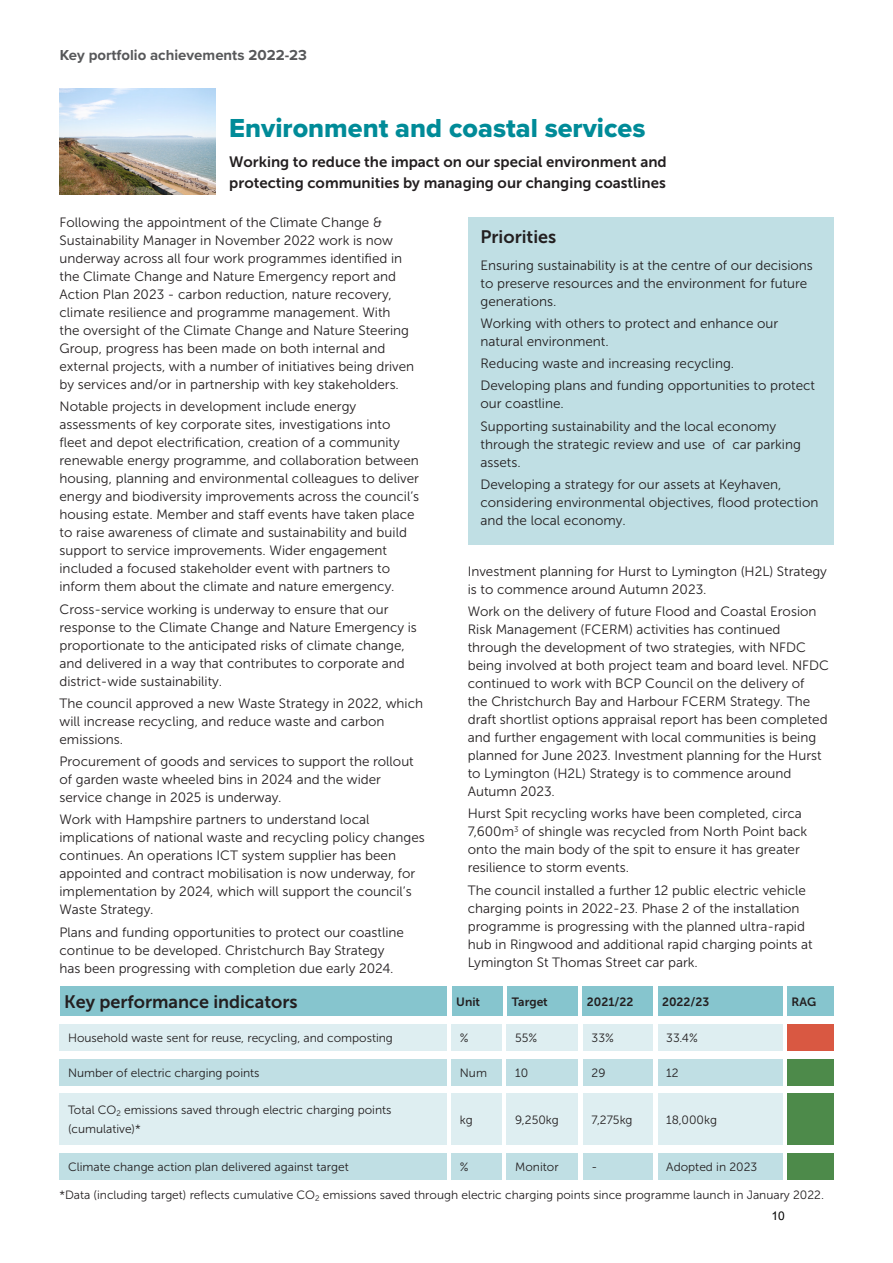
<style>
.page{position:relative;width:893px;height:1263px;background:#fff}
.page>*{position:absolute;margin:0;border:0;box-sizing:border-box;transform-origin:0 0}
.t1{font:27px "Proxima Nova Extrabld";color:#008b98}
.t2{font:18px "Museo Sans 700";color:#231f20}
.t3{font:15px/21px "Museo Sans 700";color:#231f20}
.t4{font:700 15px "Proxima Nova";color:#57585a}
.Body{font:13.5px/18px "Museo Sans 300";color:#231f20}
.Body-2{font:12px/18.3px "Museo Sans 300";color:#231f20}
.Level_one{font:12px "Museo Sans 300";color:#231f20}
.Body-3{font:12px "Museo Sans 700";color:#231f20}
.t5{font:12px "Arial";color:#000}
</style>
<div class="page">
<img style="left:60px;top:88px;width:155px;height:106px">
<div style="left:468px;top:217px;width:365px;height:327px;background:#c0dfe4"></div>
<div style="left:60px;top:986px;width:387px;height:30px;background:#86c5ce"></div>
<div style="left:60px;top:1024px;width:387px;height:27px;background:#deeef1"></div>
<div style="left:60px;top:1059px;width:387px;height:26px;background:#c0dfe4"></div>
<div style="left:60px;top:1153px;width:387px;height:26px;background:#c0dfe4"></div>
<div style="left:60px;top:1093px;width:387px;height:52px;background:#deeef1"></div>
<div style="left:452px;top:986px;width:50px;height:30px;background:#86c5ce"></div>
<div style="left:451px;top:1024px;width:51px;height:27px;background:#deeef1"></div>
<div style="left:451px;top:1059px;width:51px;height:26px;background:#c0dfe4"></div>
<div style="left:451px;top:1153px;width:51px;height:26px;background:#c0dfe4"></div>
<div style="left:451px;top:1093px;width:51px;height:52px;background:#deeef1"></div>
<div style="left:508px;top:986px;width:70px;height:30px;background:#86c5ce"></div>
<div style="left:507px;top:1024px;width:71px;height:27px;background:#deeef1"></div>
<div style="left:507px;top:1059px;width:71px;height:26px;background:#c0dfe4"></div>
<div style="left:507px;top:1153px;width:71px;height:26px;background:#c0dfe4"></div>
<div style="left:507px;top:1093px;width:71px;height:52px;background:#deeef1"></div>
<div style="left:583px;top:986px;width:70px;height:30px;background:#86c5ce"></div>
<div style="left:583px;top:1024px;width:70px;height:27px;background:#deeef1"></div>
<div style="left:583px;top:1059px;width:70px;height:26px;background:#c0dfe4"></div>
<div style="left:583px;top:1153px;width:70px;height:26px;background:#c0dfe4"></div>
<div style="left:583px;top:1093px;width:70px;height:52px;background:#deeef1"></div>
<div style="left:658px;top:986px;width:125px;height:30px;background:#86c5ce"></div>
<div style="left:658px;top:1024px;width:125px;height:27px;background:#deeef1"></div>
<div style="left:658px;top:1059px;width:125px;height:26px;background:#c0dfe4"></div>
<div style="left:658px;top:1153px;width:125px;height:26px;background:#c0dfe4"></div>
<div style="left:658px;top:1093px;width:125px;height:52px;background:#deeef1"></div>
<div style="left:787px;top:986px;width:46px;height:30px;background:#86c5ce"></div>
<div style="left:787px;top:1024px;width:46px;height:27px;background:#d95842"></div>
<div style="left:787px;top:1059px;width:46px;height:26px;background:#4d8a4a"></div>
<div style="left:787px;top:1153px;width:46px;height:26px;background:#4d8a4a"></div>
<div style="left:787px;top:1093px;width:46px;height:52px;background:#4d8a4a"></div>
<h2 class="t4" style="left:60px;top:43px;width:249px">Key portfolio achievements 2022-23</h2>
<h1 class="t1" style="left:229px;top:108px;width:418px">Environment and coastal services</h1>
<h3 class="t3" style="left:229px;top:152px;width:439px">Working to reduce the impact on our special environment and protecting communities by managing our changing coastlines</h3>
<p class="Body" style="left:60px;top:214px;width:356px">Following the appointment of the Climate Change &amp; Sustainability Manager in November 2022 work is now underway across all four work programmes identified in the Climate Change and Nature Emergency report and Action Plan 2023 - carbon reduction, nature recovery, climate resilience and programme management. With<br>the oversight of the Climate Change and Nature Steering Group, progress has been made on both internal and external projects, with a number of initiatives being driven by services and/or in partnership with key stakeholders.</p>
<p class="Body" style="left:60px;top:398px;width:361px">Notable projects in development include energy assessments of key corporate sites, investigations into fleet and depot electrification, creation of a community renewable energy programme, and collaboration between housing, planning and environmental colleagues to deliver energy and biodiversity improvements across the council’s housing estate. Member and staff events have taken place to raise awareness of climate and sustainability and build support to service improvements. Wider engagement included a focused stakeholder event with partners to inform them about the climate and nature emergency.</p>
<p class="Body" style="left:60px;top:600px;width:359px">Cross-service working is underway to ensure that our response to the Climate Change and Nature Emergency is proportionate to the anticipated risks of climate change, and delivered in a way that contributes to corporate and district-wide sustainability.</p>
<p class="Body" style="left:60px;top:694px;width:365px">The council approved a new Waste Strategy in 2022, which will increase recycling, and reduce waste and carbon emissions.</p>
<p class="Body" style="left:60px;top:752px;width:356px">Procurement of goods and services to support the rollout of garden waste wheeled bins in 2024 and the wider service change in 2025 is underway.</p>
<p class="Body" style="left:60px;top:811px;width:367px">Work with Hampshire partners to understand local implications of national waste and recycling policy changes continues. An operations ICT system supplier has been appointed and contract mobilisation is now underway, for implementation by 2024, which will support the council’s Waste Strategy.</p>
<p class="Body" style="left:60px;top:923px;width:346px">Plans and funding opportunities to protect our coastline continue to be developed. Christchurch Bay Strategy has been progressing with completion due early 2024.</p>
<h3 class="t2" style="left:64px;top:992px;width:235px">Key performance indicators</h3>
<p class="Body-2" style="left:68px;top:1029px;width:326px">Household waste sent for reuse, recycling, and composting</p>
<p class="Body-2" style="left:68px;top:1063px;width:193px">Number of electric charging points</p>
<p class="Body-2" style="left:68px;top:1101px;width:325px">Total CO<sub>2</sub> emissions saved through electric charging points (cumulative)*</p>
<p class="Body-2" style="left:68px;top:1158px;width:282px">Climate change action plan delivered against target</p>
<h3 class="t2" style="left:480px;top:227px;width:77px">Priorities</h3>
<p class="Body" style="left:480px;top:256px;width:334px">Ensuring sustainability is at the centre of our decisions to preserve resources and the environment for future generations.</p>
<p class="Body" style="left:480px;top:314px;width:299px">Working with others to protect and enhance our natural environment.</p>
<p class="Body" style="left:480px;top:355px;width:255px">Reducing waste and increasing recycling.</p>
<p class="Body" style="left:480px;top:377px;width:336px">Developing plans and funding opportunities to protect our coastline.</p>
<p class="Body" style="left:480px;top:417px;width:322px">Supporting sustainability and the local economy through the strategic review and use of car parking assets.</p>
<p class="Body" style="left:480px;top:475px;width:339px">Developing a strategy for our assets at Keyhaven, considering environmental objectives, flood protection and the local economy.</p>
<p class="Body" style="left:468px;top:562px;width:361px">Investment planning for Hurst to Lymington (H2L) Strategy is to commence around Autumn 2023.</p>
<p class="Body" style="left:468px;top:602px;width:363px">Work on the delivery of future Flood and Coastal Erosion Risk Management (FCERM) activities has continued through the development of two strategies, with NFDC being involved at both project team and board level. NFDC continued to work with BCP Council on the delivery of<br>the Christchurch Bay and Harbour FCERM Strategy. The draft shortlist options appraisal report has been completed and further engagement with local communities is being planned for June 2023. Investment planning for the Hurst to Lymington (H2L) Strategy is to commence around Autumn 2023.</p>
<p class="Body" style="left:468px;top:804px;width:341px">Hurst Spit recycling works have been completed, circa 7,600m<sup>3</sup> of shingle was recycled from North Point back onto the main body of the spit to ensure it has greater resilience to storm events.</p>
<p class="Body" style="left:468px;top:881px;width:346px">The council installed a further 12 public electric vehicle charging points in 2022-23. Phase 2 of the installation programme is progressing with the planned ultra-rapid hub in Ringwood and additional rapid charging points at Lymington St Thomas Street car park.</p>
<p class="Body-3" style="left:456px;top:995px;width:25px">Unit</p>
<p class="Body-2" style="left:460px;top:1029px;width:10px">%</p>
<p class="Body-2" style="left:460px;top:1063px;width:29px">Num</p>
<p class="Body-3" style="left:512px;top:995px;width:38px">Target</p>
<p class="Body-2" style="left:515px;top:1029px;width:24px">55%</p>
<p class="Body-2" style="left:515px;top:1063px;width:15px">10</p>
<p class="Body-3" style="left:587px;top:995px;width:48px">2021/22</p>
<p class="Body-2" style="left:592px;top:1029px;width:24px">33%</p>
<p class="Body-2" style="left:592px;top:1063px;width:15px">29</p>
<p class="Body-3" style="left:662px;top:995px;width:49px">2022/23</p>
<p class="Body-2" style="left:666px;top:1029px;width:33px">33.4%</p>
<p class="Body-2" style="left:666px;top:1063px;width:14px">12</p>
<p class="Body-3" style="left:792px;top:995px;width:26px">RAG</p>
<p class="Body-2" style="left:460px;top:1110px;width:14px">kg</p>
<p class="Body-2" style="left:515px;top:1110px;width:45px">9,250kg</p>
<p class="Body-2" style="left:592px;top:1110px;width:42px">7,275kg</p>
<p class="Body-2" style="left:666px;top:1110px;width:52px">18,000kg</p>
<p class="Body-2" style="left:460px;top:1158px;width:10px">%</p>
<p class="Body-2" style="left:515px;top:1158px;width:45px">Monitor</p>
<p class="Body-2" style="left:592px;top:1158px;width:7px">-</p>
<p class="Body-2" style="left:666px;top:1158px;width:92px">Adopted in 2023</p>
<p class="Level_one" style="left:59px;top:1188px;width:766px">*Data (including target) reflects cumulative CO<sub>2</sub> emissions saved through electric charging points since programme launch in January 2022.</p>
<p class="t5" style="left:772px;top:1207px;width:15px">10</p>
</div>
